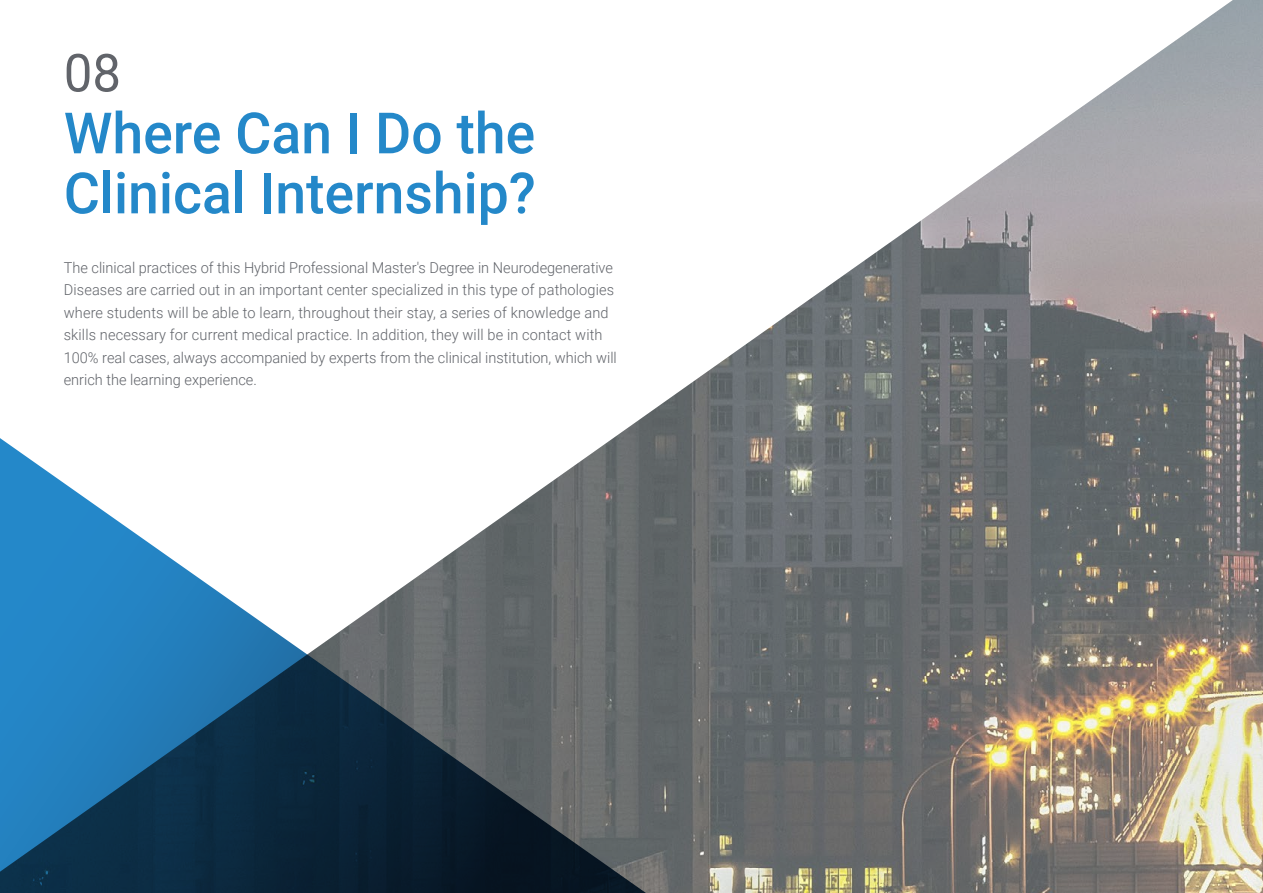
<style>
.page{position:relative;width:1263px;height:893px;background:#fff}
.page>*{position:absolute;margin:0;border:0;box-sizing:border-box;transform-origin:0 0}
.t1{font:500 57px/60px "Roboto";color:#2488c9}
.t2{font:52.5px "Roboto";color:#61646a}
.t3{font:300 15px/22.5px "Roboto";letter-spacing:.01em;color:#61646a}
</style>
<div class="page">
<img style="left:635px;top:0;width:628px;height:893px">
<svg style="left:0;top:423px;width:676px;height:470px"></svg>
<h2 class="t2" style="left:64px;top:36px;width:59px">08</h2>
<h1 class="t1" style="left:64px;top:101px;width:473px">Where Can I Do the<br>Clinical Internship?</h1>
<p class="t3" style="left:64px;top:255px;width:555px">The clinical practices of this Hybrid Professional Master's Degree in Neurodegenerative Diseases are carried out in an important center specialized in this type of pathologies where students will be able to learn, throughout their stay, a series of knowledge and skills necessary for current medical practice. In addition, they will be in contact with 100% real cases, always accompanied by experts from the clinical institution, which will enrich the learning experience.</p>
</div>
